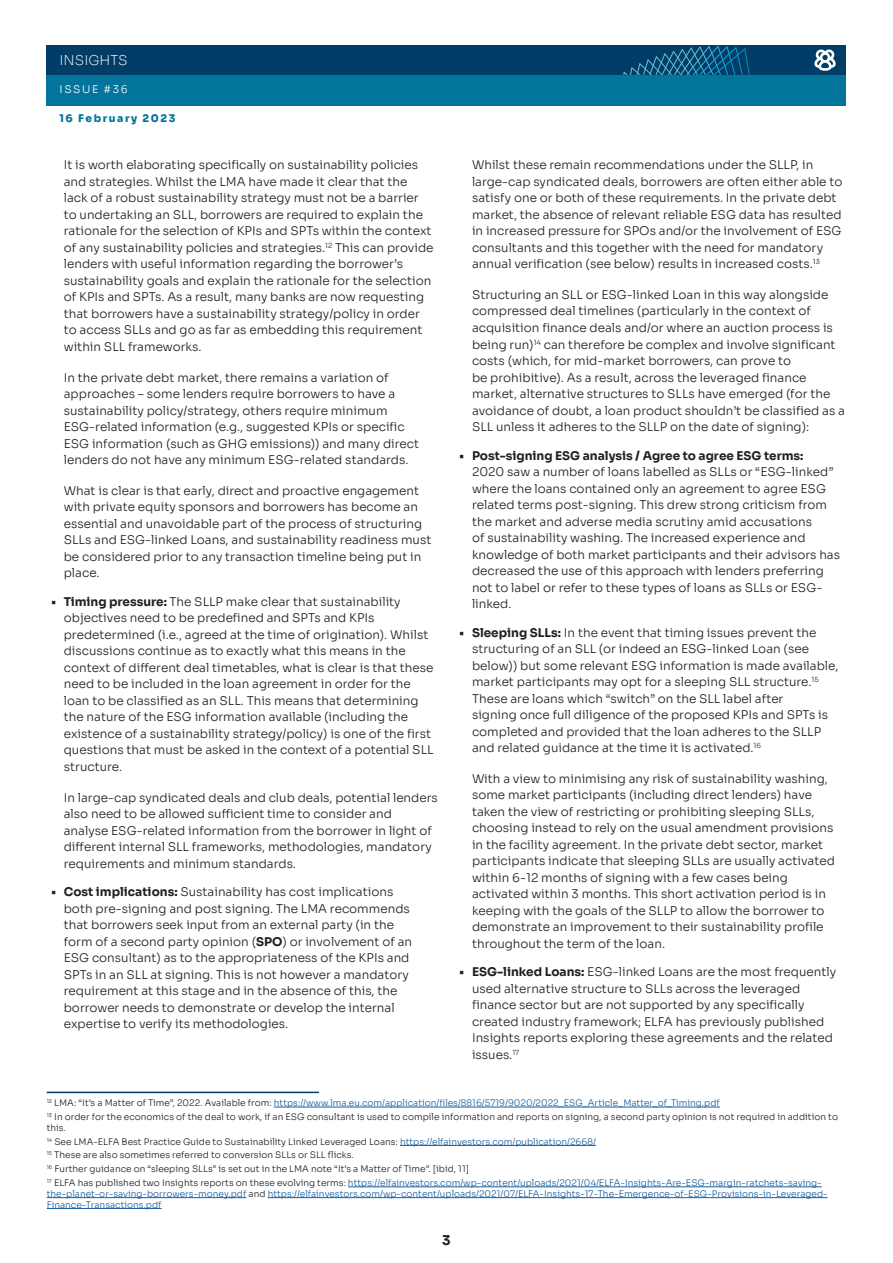
<style>
.page{position:relative;width:893px;height:1263px;background:#fff}
.page>*{position:absolute;margin:0;border:0;box-sizing:border-box;transform-origin:0 0}
.t1{font:200 13.5px "Sora";color:#fff}
._05_1_BODYTEXT_01_So{font:700 13.5px "Sora";color:#231f20}
.t2{font:300 12px/16.5px "Sora";color:#231f20}
.t3{font:800 10.5px "Sora";letter-spacing:.15em;color:#03749c}
.t4{font:300 10.5px "Sora";letter-spacing:.15em;color:#fff}
._05_1_BODYTEXT_01_So-2{font:300 9px/10.8px "Sora";color:#175d9e}
._05_1_BODYTEXT_01_So-3{font:300 9px/10.8px "Sora";color:#231f20}
.s1{font-weight:700}
.s2{color:#231f20}
.s3{color:#175d9e}
</style>
<div class="page">
<div style="left:47px;top:45px;width:799px;height:30px;background:#023d67"></div>
<svg style="left:623px;top:45px;width:127px;height:30px"></svg>
<div style="left:47px;top:75px;width:799px;height:30px;background:#03749c"></div>
<hr style="left:274px;top:1107px;width:446px;height:1px;background:#175d9e">
<hr style="left:400px;top:1145px;width:196px;height:1px;background:#175d9e">
<hr style="left:348px;top:1186px;width:474px;height:1px;background:#175d9e">
<hr style="left:47px;top:1197px;width:199px;height:1px;background:#175d9e">
<hr style="left:268px;top:1197px;width:560px;height:1px;background:#175d9e">
<hr style="left:47px;top:1208px;width:115px;height:1px;background:#175d9e">
<hr style="left:47px;top:1092px;width:272px;height:1px;background:#023d67">
<svg style="left:814px;top:50px;width:22px;height:21px"></svg>
<p class="t1" style="left:60px;top:49px;width:70px">INSIGHTS</p>
<p class="t4" style="left:60px;top:81px;width:70px">ISSUE #36</p>
<p class="t3" style="left:60px;top:109px;width:117px">16 February 2023</p>
<p class="t2" style="left:64px;top:155px;width:371px">It is worth elaborating specifically on sustainability policies and strategies. Whilst the LMA have made it clear that the lack of a robust sustainability strategy must not be a barrier to undertaking an SLL, borrowers are required to explain the rationale for the selection of KPIs and SPTs within the context of any sustainability policies and strategies.<sup>12</sup> This can provide lenders with useful information regarding the borrower’s sustainability goals and explain the rationale for the selection of KPIs and SPTs. As a result, many banks are now requesting that borrowers have a sustainability strategy/policy in order to access SLLs and go as far as embedding this requirement within SLL frameworks.</p>
<p class="t2" style="left:64px;top:368px;width:357px">In the private debt market, there remains a variation of approaches – some lenders require borrowers to have a sustainability policy/strategy, others require minimum ESG-related information (e.g., suggested KPIs or specific ESG information (such as GHG emissions)) and many direct lenders do not have any minimum ESG-related standards.</p>
<p class="t2" style="left:64px;top:481px;width:369px">What is clear is that early, direct and proactive engagement with private equity sponsors and borrowers has become an essential and unavoidable part of the process of structuring SLLs and ESG-linked Loans, and sustainability readiness must be considered prior to any transaction timeline being put in place.</p>
<p class="t2" style="left:64px;top:592px;width:371px;text-indent:-13px"><span class="s1">• Timing pressure:</span> The SLLP make clear that sustainability objectives need to be predefined and SPTs and KPIs predetermined (i.e., agreed at the time of origination). Whilst discussions continue as to exactly what this means in the context of different deal timetables, what is clear is that these need to be included in the loan agreement in order for the loan to be classified as an SLL. This means that determining the nature of the ESG information available (including the existence of a sustainability strategy/policy) is one of the first questions that must be asked in the context of a potential SLL structure.</p>
<p class="t2" style="left:64px;top:788px;width:376px">In large-cap syndicated deals and club deals, potential lenders also need to be allowed sufficient time to consider and analyse ESG-related information from the borrower in light of different internal SLL frameworks, methodologies, mandatory requirements and minimum standards.</p>
<p class="t2" style="left:64px;top:883px;width:350px;text-indent:-13px"><span class="s1">• Cost implications:</span> Sustainability has cost implications both pre-signing and post signing. The LMA recommends that borrowers seek input from an external party (in the form of a second party opinion (<span class="s1">SPO</span>) or involvement of an ESG consultant) as to the appropriateness of the KPIs and SPTs in an SLL at signing. This is not however a mandatory requirement at this stage and in the absence of this, the borrower needs to demonstrate or develop the internal expertise to verify its methodologies.</p>
<p class="t2" style="left:472px;top:155px;width:372px">Whilst these remain recommendations under the SLLP, in large-cap syndicated deals, borrowers are often either able to satisfy one or both of these requirements. In the private debt market, the absence of relevant reliable ESG data has resulted in increased pressure for SPOs and/or the involvement of ESG consultants and this together with the need for mandatory annual verification (see below) results in increased costs.<sup>13</sup></p>
<p class="t2" style="left:472px;top:285px;width:375px">Structuring an SLL or ESG-linked Loan in this way alongside compressed deal timelines (particularly in the context of acquisition finance deals and/or where an auction process is being run)<sup>14</sup> can therefore be complex and involve significant costs (which, for mid-market borrowers, can prove to<br>be prohibitive). As a result, across the leveraged finance market, alternative structures to SLLs have emerged (for the avoidance of doubt, a loan product shouldn’t be classified as a SLL unless it adheres to the SLLP on the date of signing):</p>
<p class="t2" style="left:472px;top:446px;width:370px;text-indent:-13px"><span class="s1">• Post-signing ESG analysis / Agree to agree ESG terms:<br></span>2020 saw a number of loans labelled as SLLs or “ESG-linked” where the loans contained only an agreement to agree ESG related terms post-signing. This drew strong criticism from the market and adverse media scrutiny amid accusations<br>of sustainability washing. The increased experience and knowledge of both market participants and their advisors has decreased the use of this approach with lenders preferring not to label or refer to these types of loans as SLLs or ESG&shy;linked.</p>
<p class="t2" style="left:472px;top:623px;width:368px;text-indent:-13px"><span class="s1">• Sleeping SLLs:</span> In the event that timing issues prevent the structuring of an SLL (or indeed an ESG-linked Loan (see below)) but some relevant ESG information is made available, market participants may opt for a sleeping SLL structure.<sup>15<br></sup>These are loans which “switch” on the SLL label after<br>signing once full diligence of the proposed KPIs and SPTs is completed and provided that the loan adheres to the SLLP and related guidance at the time it is activated.<sup>16</sup></p>
<p class="t2" style="left:472px;top:769px;width:364px">With a view to minimising any risk of sustainability washing, some market participants (including direct lenders) have taken the view of restricting or prohibiting sleeping SLLs, choosing instead to rely on the usual amendment provisions in the facility agreement. In the private debt sector, market participants indicate that sleeping SLLs are usually activated within 6-12 months of signing with a few cases being activated within 3 months. This short activation period is in keeping with the goals of the SLLP to allow the borrower to demonstrate an improvement to their sustainability profile throughout the term of the loan.</p>
<p class="t2" style="left:472px;top:963px;width:366px;text-indent:-13px"><span class="s1">• ESG-linked Loans:</span> ESG-linked Loans are the most frequently used alternative structure to SLLs across the leveraged finance sector but are not supported by any specifically created industry framework; ELFA has previously published Insights reports exploring these agreements and the related issues.<sup>17</sup></p>
<p class="_05_1_BODYTEXT_01_So-2" style="left:47px;top:1097px;width:675px"><sup>12</sup> <span class="s2">LMA: “It’s a Matter of Time”, 2022. Available from:</span> https://www.lma.eu.com/application/files/8816/5719/9020/2022_ESG_Article_Matter_of_Timing.pdf</p>
<p class="_05_1_BODYTEXT_01_So-3" style="left:47px;top:1110px;width:793px"><sup>13</sup> In order for the economics of the deal to work, if an ESG consultant is used to compile information and reports on signing, a second party opinion is not required in addition to this.</p>
<p class="_05_1_BODYTEXT_01_So-3" style="left:47px;top:1135px;width:551px"><sup>14</sup> See LMA-ELFA Best Practice Guide to Sustainability Linked Leveraged Loans: <span class="s3">https://elfainvestors.com/publication/2668/</span></p>
<p class="_05_1_BODYTEXT_01_So-3" style="left:47px;top:1149px;width:308px"><sup>15</sup> These are also sometimes referred to conversion SLLs or SLL flicks.</p>
<p class="_05_1_BODYTEXT_01_So-3" style="left:47px;top:1163px;width:424px"><sup>16</sup> Further guidance on “sleeping SLLs” is set out in the LMA note “It’s a Matter of Time”. [ibid, 11]</p>
<p class="_05_1_BODYTEXT_01_So-2" style="left:47px;top:1176px;width:782px"><sup>17</sup> <span class="s2">ELFA has published two Insights reports on these evolving terms:</span> https://elfainvestors.com/wp-content/uploads/2021/04/ELFA-Insights-Are-ESG-margin-ratchets-saving&shy;the-planet-or-saving-borrowers-money.pdf <span class="s2">and</span> https://elfainvestors.com/wp-content/uploads/2021/07/ELFA-Insights-17-The-Emergence-of-ESG-Provisions-in-Leveraged-<br>Finance-Transactions.pdf</p>
<p class="_05_1_BODYTEXT_01_So" style="left:442px;top:1228px;width:10px">3</p>
</div>
